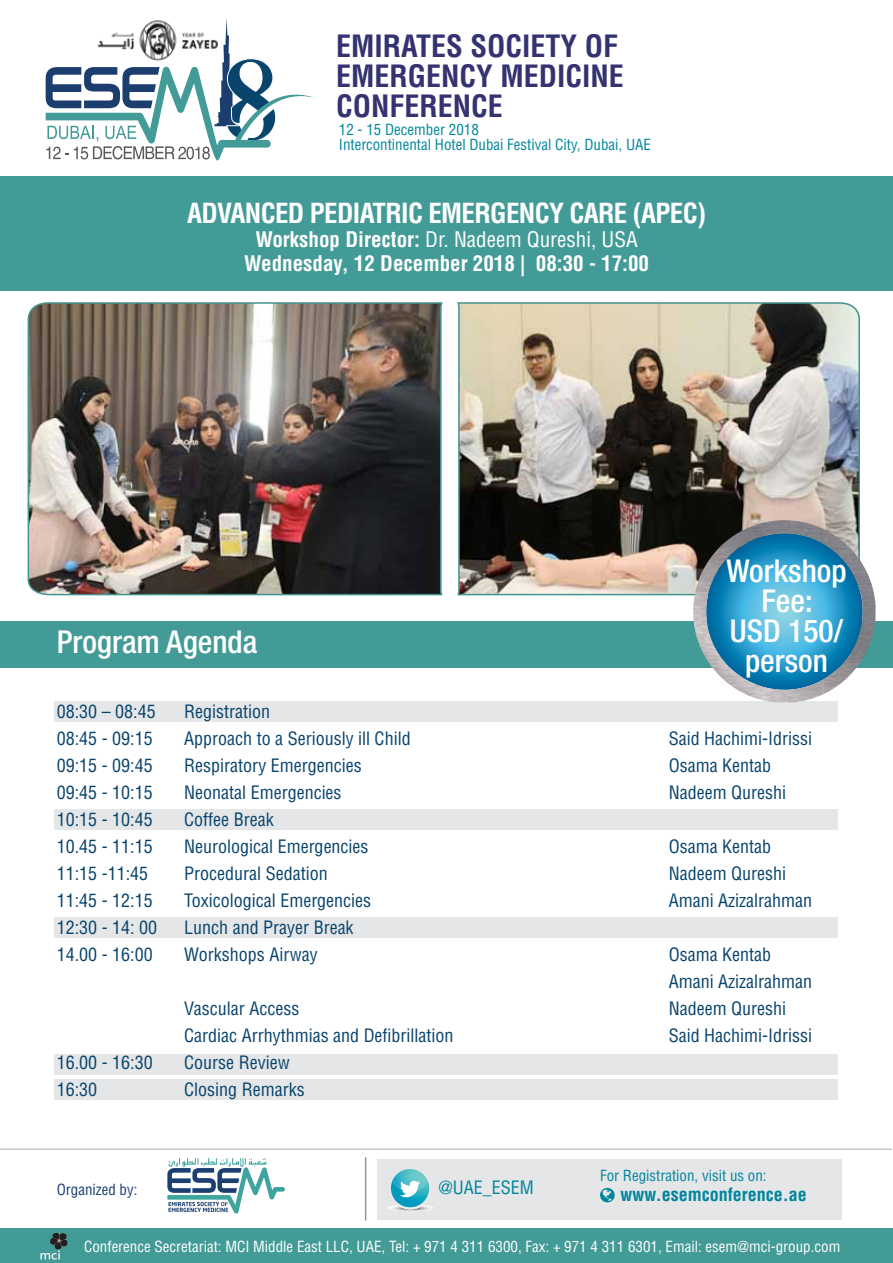
<style>
.page{position:relative;width:893px;height:1263px;background:#fff}
.page>*{position:absolute;margin:0;border:0;box-sizing:border-box;transform-origin:0 0}
.t1{font:500 condensed 31.5px/30px "Helvetica Neue";color:#fff;text-align:center}
.t2{font:700 condensed 30px/30px "Helvetica LT Std";color:#333372}
.t3{font:700 condensed 27px "Helvetica LT Std";letter-spacing:-.025em;color:#fff}
.t4{font:700 condensed 21px/24px "Helvetica LT Std";color:#fff;text-align:center}
.t5{font:condensed 18px/27px "Helvetica LT Std";color:#09446d}
.t6{font:700 condensed 18px "Helvetica LT Std";color:#00859d}
.t7{font:condensed 18px "Helvetica LT Std";color:#00859d}
.t8{font:condensed 15px "Helvetica LT Std";color:#fff}
.t9{font:condensed 15px/15px "Helvetica LT Std";color:#00859d}
.t10{font:condensed 15px "Helvetica LT Std";color:#1c3f72}
.s1{font-weight:400}
</style>
<div class="page">
<div style="left:0;top:1228px;width:893px;height:35px;background:#439b97"></div>
<svg style="left:40px;top:1233px;width:27px;height:26px"></svg>
<div style="left:0;top:176px;width:893px;height:114px;background:#439b97"></div>
<div style="left:54px;top:809px;width:784px;height:20px;background:#e4e6e7"></div>
<div style="left:54px;top:1054px;width:784px;height:21px;background:#e4e6e7"></div>
<div style="left:54px;top:918px;width:784px;height:20px;background:#e4e6e7"></div>
<div style="left:54px;top:702px;width:784px;height:20px;background:#e4e6e7"></div>
<div style="left:54px;top:1079px;width:784px;height:20px;background:#e4e6e7"></div>
<svg style="left:46px;top:19px;width:269px;height:142px"></svg>
<img style="left:97px;top:19px;width:122px;height:42px">
<div style="left:0;top:621px;width:893px;height:46px;background:#439b97"></div>
<hr style="left:0;top:1148px;width:892px;height:2px;background:#c7c8ca">
<img style="left:457px;top:302px;width:403px;height:294px">
<img style="left:27px;top:302px;width:416px;height:294px">
<svg style="left:706px;top:533px;width:157px;height:157px"></svg>
<img style="left:720px;top:520px;width:128px;height:26px">
<img style="left:702px;top:546px;width:39px;height:26px">
<img style="left:827px;top:546px;width:40px;height:26px">
<img style="left:693px;top:572px;width:26px;height:103px">
<img style="left:850px;top:572px;width:25px;height:103px">
<img style="left:719px;top:654px;width:26px;height:40px">
<img style="left:823px;top:654px;width:27px;height:40px">
<img style="left:745px;top:679px;width:79px;height:23px">
<div style="left:378px;top:1159px;width:464px;height:61px;background:#e4e6e7"></div>
<hr style="left:365px;top:1157px;width:1px;height:63px;background:#939598">
<div style="left:390px;top:1168px;width:41px;height:41px;background:#ebebeb;border-radius:50%"></div>
<svg style="left:388px;top:1169px;width:45px;height:42px"></svg>
<svg style="left:600px;top:1188px;width:15px;height:14px"></svg>
<svg style="left:167px;top:1158px;width:118px;height:56px"></svg>
<h2 class="t2" style="left:336px;top:31px;width:289px">EMIRATES SOCIETY OF<br>EMERGENCY MEDICINE<br>CONFERENCE</h2>
<p class="t9" style="left:339px;top:122px;width:314px">12 - 15 December 2018<br>Intercontinental Hotel Dubai Festival City, Dubai, UAE</p>
<h3 class="t3" style="left:187px;top:196px;width:59px">Advanced</h3>
<h3 class="t3" style="left:310px;top:196px;width:28px">Pediatric</h3>
<h3 class="t3" style="left:428px;top:196px;width:29px">Emergency</h3>
<h3 class="t3" style="left:569px;top:196px;width:30px">Care</h3>
<h3 class="t3" style="left:633px;top:196px;width:75px">(APEC)</h3>
<p class="t4" style="left:244px;top:227px;width:407px">Workshop Director: <span class="s1">Dr. Nadeem Qureshi, USA<br></span>Wednesday, 12 December 2018 | 08:30 - 17:00</p>
<h1 class="t1" style="left:57px;top:626px;width:202px">Program Agenda</h1>
<h1 class="t1" style="left:726px;top:556px;width:122px">Workshop<br>Fee:<br>USD 150/ person</h1>
<p class="t5" style="left:57px;top:698px;width:101px">08:30 – 08:45</p>
<p class="t5" style="left:184px;top:698px;width:87px">Registration</p>
<p class="t5" style="left:57px;top:725px;width:97px">08:45 - 09:15</p>
<p class="t5" style="left:184px;top:725px;width:228px">Approach to a Seriously ill Child</p>
<p class="t5" style="left:669px;top:725px;width:145px">Said Hachimi-Idrissi</p>
<p class="t5" style="left:57px;top:752px;width:97px">09:15 - 09:45</p>
<p class="t5" style="left:184px;top:752px;width:179px">Respiratory Emergencies</p>
<p class="t5" style="left:669px;top:752px;width:104px">Osama Kentab</p>
<p class="t5" style="left:57px;top:779px;width:97px">09:45 - 10:15</p>
<p class="t5" style="left:184px;top:779px;width:159px">Neonatal Emergencies</p>
<p class="t5" style="left:669px;top:779px;width:119px">Nadeem Qureshi</p>
<p class="t5" style="left:57px;top:806px;width:97px">10:15 - 10:45</p>
<p class="t5" style="left:184px;top:806px;width:91px">Coffee Break</p>
<p class="t5" style="left:57px;top:833px;width:97px">10.45 - 11:15</p>
<p class="t5" style="left:184px;top:833px;width:186px">Neurological Emergencies</p>
<p class="t5" style="left:669px;top:833px;width:104px">Osama Kentab</p>
<p class="t5" style="left:57px;top:860px;width:93px">11:15 -11:45</p>
<p class="t5" style="left:184px;top:860px;width:145px">Procedural Sedation</p>
<p class="t5" style="left:669px;top:860px;width:119px">Nadeem Qureshi</p>
<p class="t5" style="left:57px;top:887px;width:97px">11:45 - 12:15</p>
<p class="t5" style="left:184px;top:887px;width:189px">Toxicological Emergencies</p>
<p class="t5" style="left:669px;top:887px;width:145px">Amani Azizalrahman</p>
<p class="t5" style="left:57px;top:914px;width:102px">12:30 - 14: 00</p>
<p class="t5" style="left:184px;top:914px;width:171px">Lunch and Prayer Break</p>
<p class="t5" style="left:57px;top:941px;width:97px">14.00 - 16:00</p>
<p class="t5" style="left:184px;top:941px;width:135px">Workshops Airway</p>
<p class="t5" style="left:669px;top:941px;width:145px">Osama Kentab<br>Amani Azizalrahman</p>
<p class="t5" style="left:184px;top:995px;width:117px">Vascular Access</p>
<p class="t5" style="left:669px;top:995px;width:119px">Nadeem Qureshi</p>
<p class="t5" style="left:184px;top:1022px;width:271px">Cardiac Arrhythmias and Defibrillation</p>
<p class="t5" style="left:669px;top:1022px;width:145px">Said Hachimi-Idrissi</p>
<p class="t5" style="left:57px;top:1049px;width:97px">16.00 - 16:30</p>
<p class="t5" style="left:184px;top:1049px;width:107px">Course Review</p>
<p class="t5" style="left:57px;top:1076px;width:42px">16:30</p>
<p class="t5" style="left:184px;top:1076px;width:122px">Closing Remarks</p>
<p class="t10" style="left:57px;top:1180px;width:82px">Organized by:</p>
<p class="t7" style="left:438px;top:1176px;width:97px">@UAE_ESEM</p>
<p class="t9" style="left:600px;top:1168px;width:168px">For Registration, visit us on:</p>
<p class="t6" style="left:620px;top:1183px;width:188px">www.esemconference.ae</p>
<p class="t8" style="left:84px;top:1237px;width:758px">Conference Secretariat: MCI Middle East LLC, UAE, Tel: + 971 4 311 6300, Fax: + 971 4 311 6301, Email: esem@mci-group.com</p>
</div>
